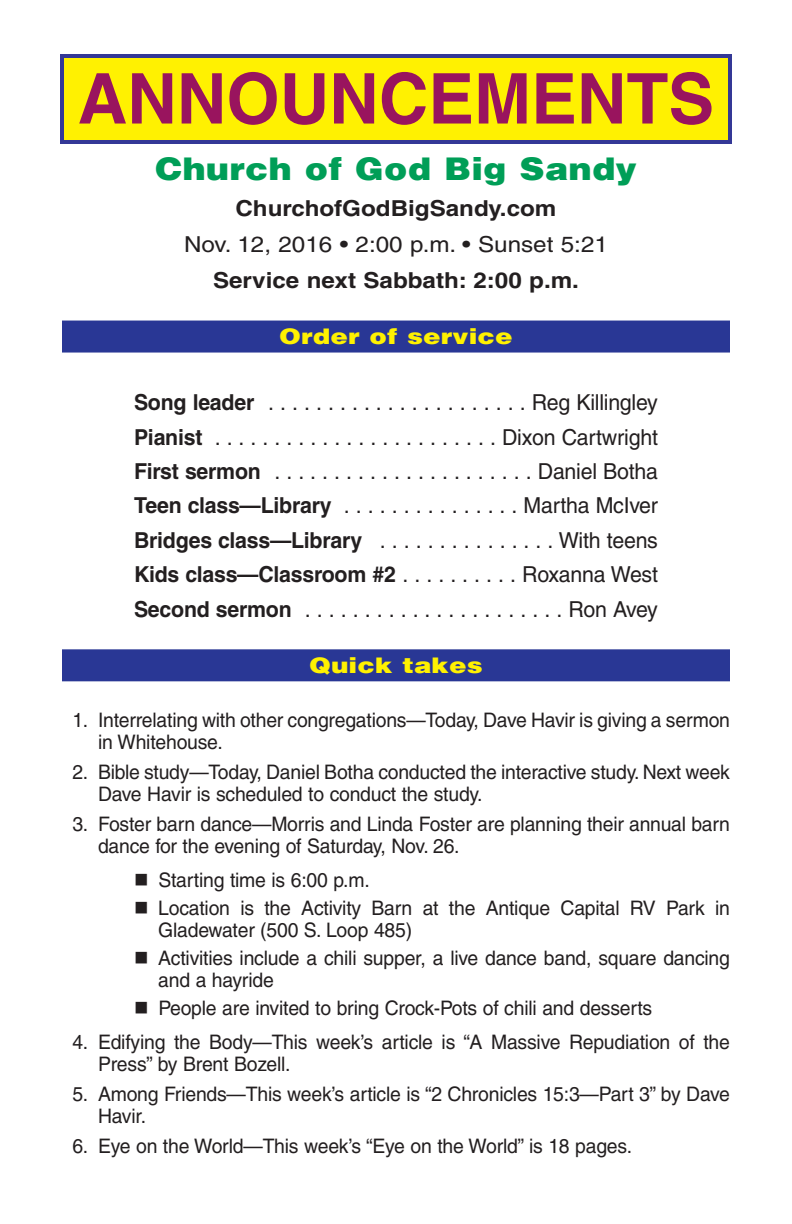
<style>
.page{position:relative;width:792px;height:1224px;background:#fff}
.page>*{position:absolute;margin:0;border:0;box-sizing:border-box;transform-origin:0 0}
.t1{font:700 70px "Helvetica";color:#99145e}
.t2{font:900 32px "Helvetica";color:#009e57;scale:1.1 1}
.t3{font:22px/34.4px "Helvetica";letter-spacing:-.01em;color:#231f20;text-align:justify}
.t4{font:700 22px "Helvetica";color:#231f20;scale:1.1 1}
.t5{font:22px "Helvetica";letter-spacing:-.01em;color:#231f20;scale:1.1 1}
.t6{font:900 22px "Helvetica";color:#fff101;scale:1.2 1}
.t7{font:20px/22px "Helvetica";letter-spacing:-.01em;color:#231f20}
.s1{font-weight:700}
</style>
<div class="page">
<div style="left:62px;top:321px;width:668px;height:32px;background:#293795"></div>
<div style="left:62px;top:649px;width:668px;height:32px;background:#293795"></div>
<div style="left:62px;top:56px;width:668px;height:86px;background:#fff101"></div>
<div style="left:60px;top:54px;width:672px;height:90px;border:4px solid #343896"></div>
<h1 class="t1" style="left:78px;top:73px;width:638px">ANNOUNCEMENTS</h1>
<h2 class="t2" style="left:155px;top:146px;width:440px">Church of God Big Sandy</h2>
<p class="t4" style="left:236px;top:200px;width:293px">ChurchofGodBigSandy.com</p>
<p class="t5" style="left:184px;top:236px;width:387px">Nov. 12, 2016 • 2:00 p.m. • Sunset 5:21</p>
<p class="t4" style="left:213px;top:272px;width:334px">Service next Sabbath: 2:00 p.m.</p>
<p class="t6" style="left:279px;top:321px;width:196px">Order of service</p>
<p class="t3" style="left:134px;top:387px;width:525px"><span class="s1">Song leader</span> . . . . . . . . . . . . . . . . . . . . . . Reg Killingley <span class="s1">Pianist</span> . . . . . . . . . . . . . . . . . . . . . . . . Dixon Cartwright <span class="s1">First sermon</span> . . . . . . . . . . . . . . . . . . . . . . Daniel Botha <span class="s1">Teen class—Library</span> . . . . . . . . . . . . . . . Martha McIver <span class="s1">Bridges class—Library</span> . . . . . . . . . . . . . . . With teens <span class="s1">Kids class—Classroom #2</span> . . . . . . . . . . Roxanna West <span class="s1">Second sermon</span> . . . . . . . . . . . . . . . . . . . . . . Ron Avey</p>
<p class="t6" style="left:309px;top:649px;width:146px">Quick takes</p>
<p class="t7" style="left:98px;top:710px;width:634px;text-indent:-26px">1. Interrelating with other congregations—Today, Dave Havir is giving a sermon in Whitehouse.</p>
<p class="t7" style="left:98px;top:762px;width:634px;text-indent:-26px">2. Bible study—Today, Daniel Botha conducted the interactive study. Next week<br>Dave Havir is scheduled to conduct the study.</p>
<p class="t7" style="left:98px;top:814px;width:634px;text-indent:-26px">3. Foster barn dance—Morris and Linda Foster are planning their annual barn dance for the evening of Saturday, Nov. 26.</p>
<p class="t7" style="left:158px;top:867px;width:573px;line-height:28px">Starting time is 6:00 p.m.<br>Location is the Activity Barn at the Antique Capital RV Park in</p>
<p class="t7" style="left:158px;top:917px;width:573px;line-height:28px">Gladewater (500 S. Loop 485)<br>Activities include a chili supper, a live dance band, square dancing</p>
<p class="t7" style="left:158px;top:967px;width:496px;line-height:28px">and a hayride<br>People are invited to bring Crock-Pots of chili and desserts</p>
<p class="t7" style="left:98px;top:1032px;width:634px;text-indent:-26px">4. Edifying the Body—This week’s article is “A Massive Repudiation of the<br>Press” by Brent Bozell.</p>
<p class="t7" style="left:98px;top:1084px;width:634px;text-indent:-26px">5. Among Friends—This week’s article is “2 Chronicles 15:3—Part 3” by Dave<br>Havir.</p>
<p class="t7" style="left:72px;top:1136px;width:561px">6. Eye on the World—This week’s “Eye on the World” is 18 pages.</p>
</div>
